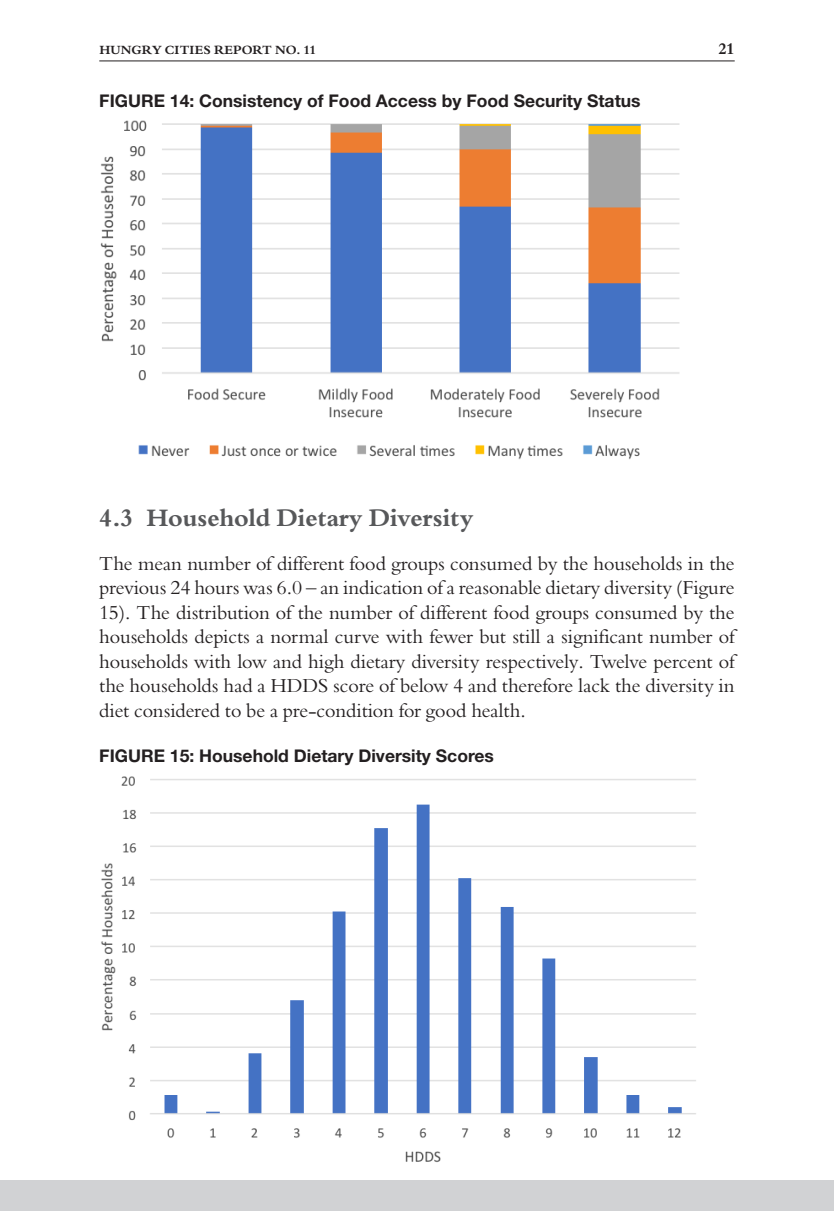
<style>
.page{position:relative;width:834px;height:1211px;background:#fff}
.page>*{position:absolute;margin:0;border:0;box-sizing:border-box;transform-origin:0 0}
.t1{font:700 24.5px "Bergamo Std";letter-spacing:-.005em;color:#57585a}
.t2{font:19.25px/24.5px "Bergamo Std";color:#231f20;text-align:justify}
.t3{font:700 17.5px "Helvetica Neue LT Std";color:#231f20}
.t4{font:700 15.75px "Bergamo Std";color:#231f20}
.t5{font:700 12.25px "Bergamo Std";letter-spacing:.01em;color:#231f20}
</style>
<div class="page">
<div style="left:0;top:1180px;width:833px;height:30px;background:#d1d2d4"></div>
<hr style="left:99px;top:60px;width:635px;height:1px;background:#231f20">
<img style="left:100px;top:120px;width:580px;height:340px">
<img style="left:101px;top:776px;width:595px;height:386px">
<p class="t5" style="left:99px;top:43px;width:218px">HUNGRY CITIES REPORT NO. 11</p>
<p class="t4" style="left:718px;top:39px;width:18px">21</p>
<p class="t3" style="left:99px;top:90px;width:542px">FIGURE 14: Consistency of Food Access by Food Security Status</p>
<p class="t1" style="left:99px;top:503px;width:375px">4.3 Household Dietary Diversity</p>
<p class="t2" style="left:99px;top:551px;width:637px">The mean number of different food groups consumed by the households in the previous 24 hours was 6.0 – an indication of a reasonable dietary diversity (Figure 15). The distribution of the number of different food groups consumed by the households depicts a normal curve with fewer but still a significant number of households with low and high dietary diversity respectively. Twelve percent of the households had a HDDS score of below 4 and therefore lack the diversity in diet considered to be a pre-condition for good health.</p>
<p class="t3" style="left:99px;top:745px;width:396px">FIGURE 15: Household Dietary Diversity Scores</p>
</div>
